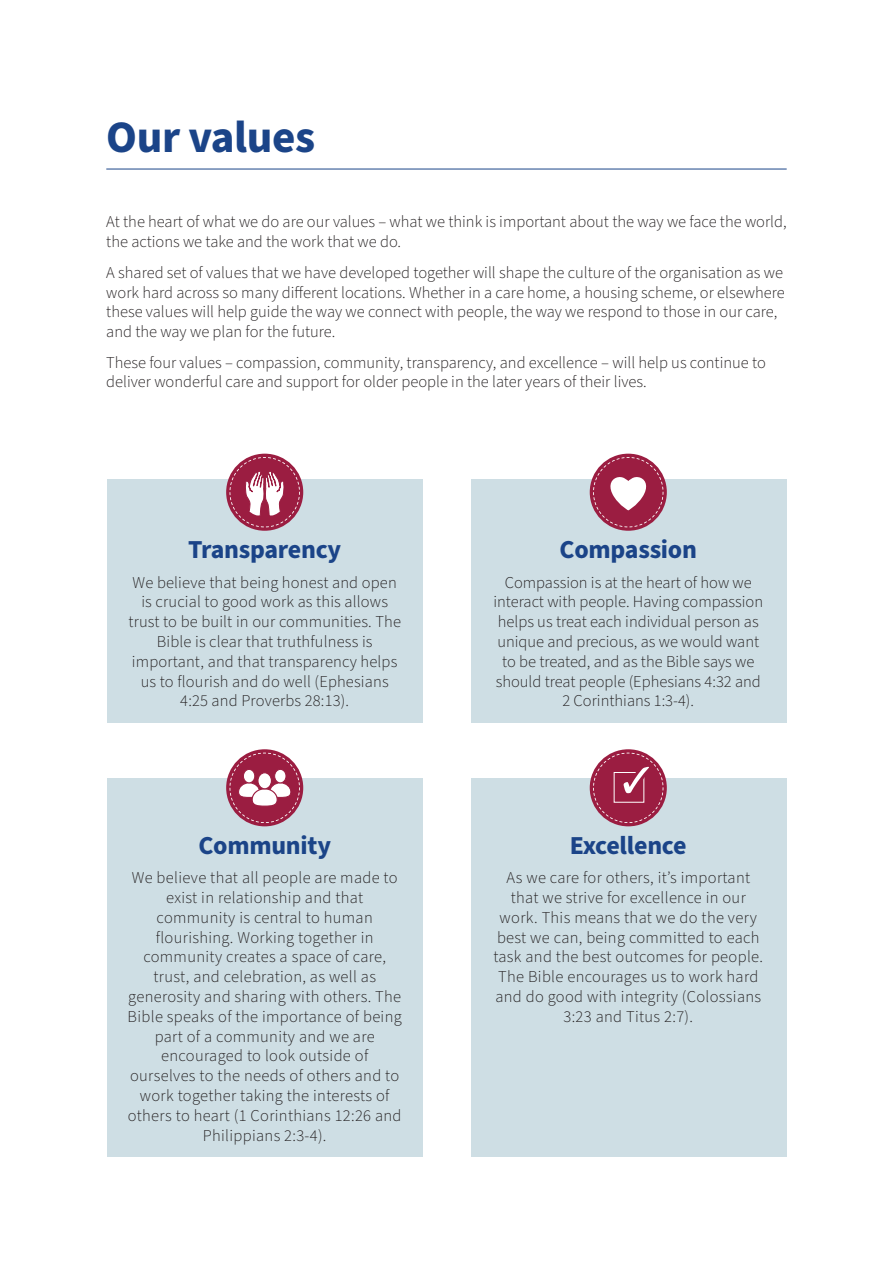
<style>
.page{position:relative;width:893px;height:1263px;background:#fff}
.page>*{position:absolute;margin:0;border:0;box-sizing:border-box;transform-origin:0 0}
.Title_1{font:700 45px "Source Sans Pro";letter-spacing:-.01em;color:#1b4488}
.t1{font:700 25.95px "Source Sans Pro";letter-spacing:-.01em;color:#1b4488}
.t2{font:300 16.5px/19.8px "Source Sans Pro";letter-spacing:.005em;color:#231f20;text-align:center}
</style>
<div class="page">
<div style="left:471px;top:778px;width:316px;height:379px;background:#cedee4"></div>
<div style="left:108px;top:778px;width:315px;height:379px;background:#cedee4"></div>
<div style="left:471px;top:479px;width:316px;height:244px;background:#cedee4"></div>
<div style="left:108px;top:479px;width:315px;height:244px;background:#cedee4"></div>
<hr style="left:106px;top:169px;width:681px;height:1px;background:#1b4488">
<svg style="left:226px;top:454px;width:77px;height:77px"></svg>
<svg style="left:230px;top:457px;width:70px;height:70px;background:#b8637c"></svg>
<svg style="left:226px;top:749px;width:77px;height:77px"></svg>
<svg style="left:230px;top:753px;width:70px;height:70px;background:#ba6880"></svg>
<svg style="left:590px;top:454px;width:77px;height:77px"></svg>
<svg style="left:593px;top:457px;width:70px;height:70px;background:#b65f79"></svg>
<svg style="left:590px;top:749px;width:77px;height:77px"></svg>
<svg style="left:593px;top:753px;width:70px;height:70px;background:#aa4563"></svg>
<p class="Title_1" style="left:106px;top:106px;width:210px">Our values</p>
<p class="t2" style="left:106px;top:213px;width:682px;text-align:left">At the heart of what we do are our values – what we think is important about the way we face the world, the actions we take and the work that we do.</p>
<p class="t2" style="left:106px;top:263px;width:680px;text-align:left">A shared set of values that we have developed together will shape the culture of the organisation as we work hard across so many different locations. Whether in a care home, a housing scheme, or elsewhere these values will help guide the way we connect with people, the way we respond to those in our care, and the way we plan for the future.</p>
<p class="t2" style="left:106px;top:353px;width:661px;text-align:left">These four values – compassion, community, transparency, and excellence – will help us continue to deliver wonderful care and support for older people in the later years of their lives.</p>
<p class="t1" style="left:188px;top:532px;width:155px">Transparency</p>
<p class="t2" style="left:128px;top:573px;width:274px">We believe that being honest and open is crucial to good work as this allows trust to be built in our communities. The Bible is clear that truthfulness is important, and that transparency helps us to flourish and do well (Ephesians 4:25 and Proverbs 28:13).</p>
<p class="t1" style="left:198px;top:828px;width:134px">Community</p>
<p class="t2" style="left:128px;top:868px;width:276px">We believe that all people are made to exist in relationship and that community is central to human flourishing. Working together in community creates a space of care, trust, and celebration, as well as generosity and sharing with others. The Bible speaks of the importance of being part of a community and we are encouraged to look outside of ourselves to the needs of others and to work together taking the interests of others to heart (1 Corinthians 12:26 and Philippians 2:3-4).</p>
<p class="t1" style="left:560px;top:532px;width:139px">Compassion</p>
<p class="t2" style="left:493px;top:573px;width:271px">Compassion is at the heart of how we interact with people. Having compassion helps us treat each individual person as unique and precious, as we would want to be treated, and as the Bible says we should treat people (Ephesians 4:32 and 2 Corinthians 1:3-4).</p>
<p class="t1" style="left:570px;top:828px;width:118px">Excellence</p>
<p class="t2" style="left:493px;top:868px;width:271px">As we care for others, it’s important that we strive for excellence in our work. This means that we do the very best we can, being committed to each task and the best outcomes for people.<br>The Bible encourages us to work hard and do good with integrity (Colossians 3:23 and Titus 2:7).</p>
</div>
